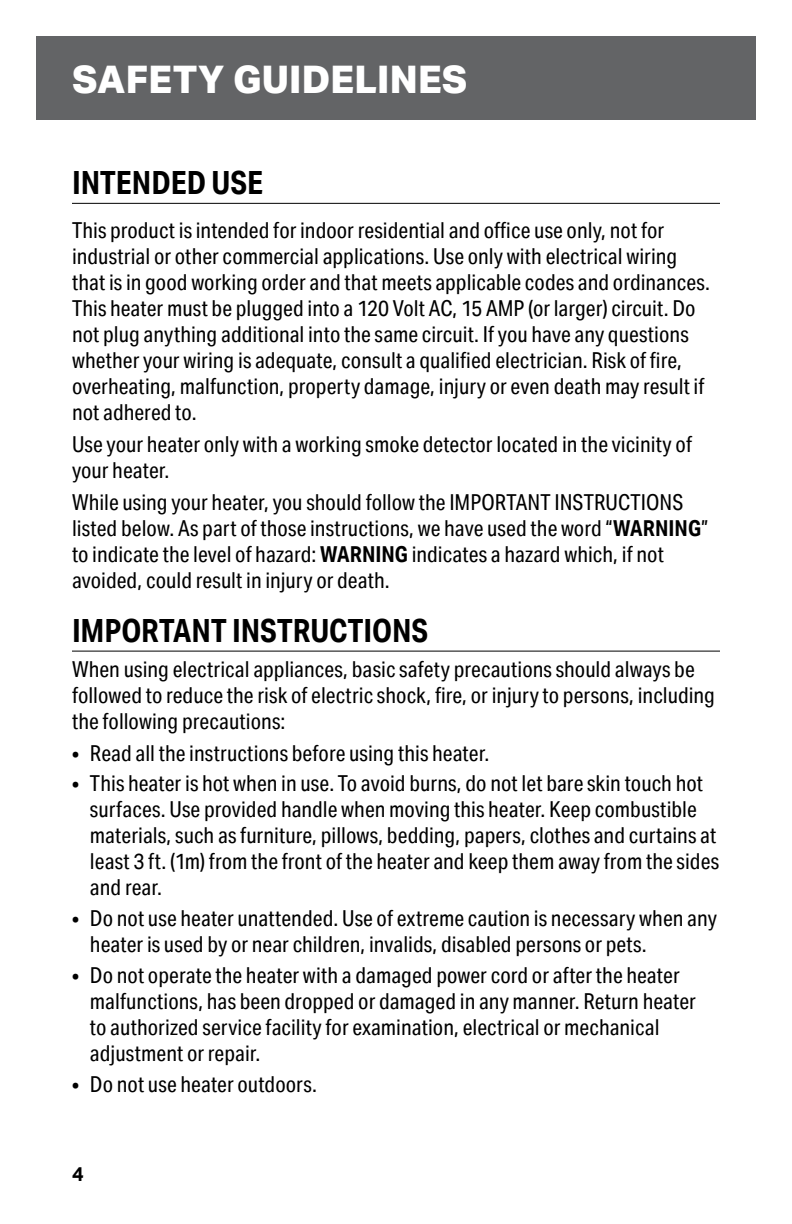
<style>
.page{position:relative;width:792px;height:1224px;background:#fff}
.page>*{position:absolute;margin:0;border:0;box-sizing:border-box;transform-origin:0 0}
.t1{font:800 38px "Aktiv Grotesk";letter-spacing:.005em;color:#fff}
.t2{font:700 32px "Aktiv Grotesk Cd";color:#000}
.t3{font:22px/26px "Aktiv Grotesk Cd";color:#000}
.t4{font:700 20px "Aktiv Grotesk";color:#000}
.s1{font-weight:700}
</style>
<div class="page">
<div style="left:36px;top:36px;width:720px;height:84px;background:#636466"></div>
<hr style="left:72px;top:203px;width:648px;height:1px;background:#000">
<hr style="left:72px;top:651px;width:648px;height:1px;background:#000">
<h1 class="t1" style="left:72px;top:57px;width:397px">SAFETY GUIDELINES</h1>
<h2 class="t2" style="left:72px;top:163px;width:193px">INTENDED USE</h2>
<p class="t3" style="left:72px;top:217px;width:640px">This product is intended for indoor residential and office use only, not for industrial or other commercial applications. Use only with electrical wiring that is in good working order and that meets applicable codes and ordinances.<br>This heater must be plugged into a 120 Volt AC, 15 AMP (or larger) circuit. Do not plug anything additional into the same circuit. If you have any questions whether your wiring is adequate, consult a qualified electrician. Risk of fire, overheating, malfunction, property damage, injury or even death may result if not adhered to.</p>
<p class="t3" style="left:72px;top:431px;width:621px">Use your heater only with a working smoke detector located in the vicinity of your heater.</p>
<p class="t3" style="left:72px;top:489px;width:638px">While using your heater, you should follow the IMPORTANT INSTRUCTIONS listed below. As part of those instructions, we have used the word “<span class="s1">WARNING</span>” to indicate the level of hazard: <span class="s1">WARNING</span> indicates a hazard which, if not avoided, could result in injury or death.</p>
<h2 class="t2" style="left:72px;top:611px;width:358px">IMPORTANT INSTRUCTIONS</h2>
<p class="t3" style="left:72px;top:656px;width:644px">When using electrical appliances, basic safety precautions should always be followed to reduce the risk of electric shock, fire, or injury to persons, including the following precautions:</p>
<p class="t3" style="left:72px;top:740px;width:419px">• Read all the instructions before using this heater.</p>
<p class="t3" style="left:90px;top:770px;width:631px;text-indent:-18px">• This heater is hot when in use. To avoid burns, do not let bare skin touch hot surfaces. Use provided handle when moving this heater. Keep combustible materials, such as furniture, pillows, bedding, papers, clothes and curtains at least 3 ft. (1m) from the front of the heater and keep them away from the sides and rear.</p>
<p class="t3" style="left:90px;top:905px;width:629px;text-indent:-18px">• Do not use heater unattended. Use of extreme caution is necessary when any heater is used by or near children, invalids, disabled persons or pets.</p>
<p class="t3" style="left:90px;top:962px;width:607px;text-indent:-18px">• Do not operate the heater with a damaged power cord or after the heater malfunctions, has been dropped or damaged in any manner. Return heater to authorized service facility for examination, electrical or mechanical adjustment or repair.</p>
<p class="t3" style="left:72px;top:1071px;width:246px">• Do not use heater outdoors.</p>
<p class="t4" style="left:72px;top:1162px;width:13px">4</p>
</div>
